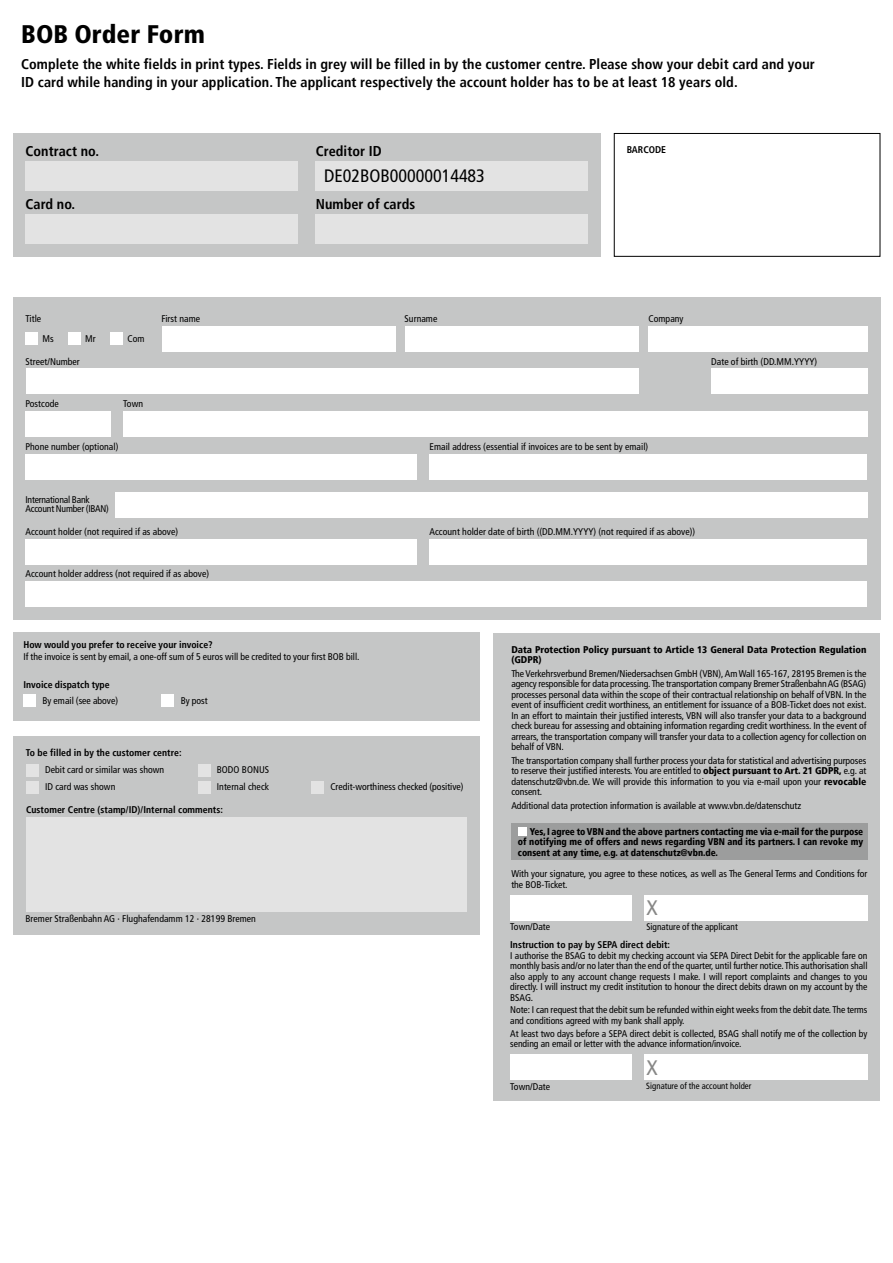
<style>
.page{position:relative;width:893px;height:1263px;background:#fff}
.page>*{position:absolute;margin:0;border:0;box-sizing:border-box;transform-origin:0 0}
.t1{font:900 condensed 25.5px "Frutiger LTCE";letter-spacing:.005em;color:#000}
.t2{font:condensed 21px "Frutiger";color:#878786}
.t3{font:condensed 18px "Frutiger";color:#000}
.t4{font:700 condensed 14.25px/18px "Frutiger";letter-spacing:.005em;color:#000}
.t5{font:condensed 9.75px/10.5px "Frutiger";letter-spacing:-.005em;color:#000}
.t6{font:900 condensed 9.75px/10.5px "Frutiger";letter-spacing:-.005em;color:#000;text-align:justify;scale:.95 1}
.t7{font:700 condensed 9.75px "Frutiger";color:#000}
.t8{font:900 condensed 9.75px/10.5px "Frutiger";letter-spacing:-.005em;color:#000}
.t9{font:condensed 9.45px "Frutiger";letter-spacing:.005em;color:#000}
.t10{font:condensed 9px "Frutiger";letter-spacing:.005em;color:#000}
.s1{font-weight:900}
</style>
<div class="page">
<div style="left:13px;top:298px;width:867px;height:322px;background:#c5c6c6"></div>
<div style="left:13px;top:133px;width:588px;height:124px;background:#c5c6c6"></div>
<div style="left:26px;top:161px;width:272px;height:30px;background:#e3e3e3"></div>
<div style="left:26px;top:214px;width:272px;height:30px;background:#e3e3e3"></div>
<div style="left:316px;top:161px;width:272px;height:30px;background:#e3e3e3"></div>
<div style="left:316px;top:214px;width:272px;height:30px;background:#e3e3e3"></div>
<div style="left:26px;top:411px;width:85px;height:26px;background:#fff"></div>
<div style="left:26px;top:454px;width:391px;height:25px;background:#fff"></div>
<div style="left:26px;top:581px;width:841px;height:26px;background:#fff"></div>
<div style="left:26px;top:539px;width:391px;height:25px;background:#fff"></div>
<div style="left:429px;top:454px;width:438px;height:25px;background:#fff"></div>
<div style="left:123px;top:411px;width:744px;height:26px;background:#fff"></div>
<div style="left:429px;top:539px;width:438px;height:25px;background:#fff"></div>
<div style="left:26px;top:333px;width:12px;height:12px;background:#fff"></div>
<div style="left:111px;top:333px;width:12px;height:12px;background:#fff"></div>
<div style="left:68px;top:333px;width:13px;height:12px;background:#fff"></div>
<div style="left:13px;top:736px;width:467px;height:199px;background:#c5c6c6"></div>
<div style="left:26px;top:781px;width:13px;height:13px;background:#e3e3e3"></div>
<div style="left:198px;top:764px;width:12px;height:13px;background:#e3e3e3"></div>
<div style="left:198px;top:781px;width:12px;height:13px;background:#e3e3e3"></div>
<div style="left:26px;top:764px;width:13px;height:13px;background:#e3e3e3"></div>
<div style="left:26px;top:817px;width:440px;height:95px;background:#e3e3e3"></div>
<div style="left:614px;top:133px;width:266px;height:124px;border:1px solid #000"></div>
<div style="left:13px;top:633px;width:466px;height:88px;background:#c5c6c6"></div>
<div style="left:23px;top:694px;width:13px;height:13px;background:#fff"></div>
<div style="left:162px;top:694px;width:12px;height:13px;background:#fff"></div>
<div style="left:115px;top:492px;width:752px;height:25px;background:#fff"></div>
<div style="left:493px;top:633px;width:387px;height:467px;background:#c5c6c6"></div>
<div style="left:511px;top:823px;width:356px;height:37px;background:#9c9d9d"></div>
<div style="left:518px;top:827px;width:8px;height:9px;background:#fff"></div>
<div style="left:510px;top:895px;width:121px;height:26px;background:#fff"></div>
<div style="left:644px;top:895px;width:223px;height:26px;background:#fff"></div>
<div style="left:510px;top:1055px;width:121px;height:25px;background:#fff"></div>
<div style="left:644px;top:1055px;width:223px;height:25px;background:#fff"></div>
<div style="left:162px;top:326px;width:233px;height:26px;background:#fff"></div>
<div style="left:405px;top:326px;width:233px;height:26px;background:#fff"></div>
<div style="left:26px;top:369px;width:612px;height:25px;background:#fff"></div>
<div style="left:648px;top:326px;width:219px;height:26px;background:#fff"></div>
<div style="left:711px;top:369px;width:156px;height:25px;background:#fff"></div>
<div style="left:311px;top:781px;width:13px;height:13px;background:#e3e3e3"></div>
<h1 class="t1" style="left:21px;top:18px;width:185px">BOB Order Form</h1>
<p class="t4" style="left:21px;top:55px;width:795px">Complete the white fields in print types. Fields in grey will be filled in by the customer centre. Please show your debit card and your<br>ID card while handing in your application. The applicant respectively the account holder has to be at least 18 years old.</p>
<h3 class="t4" style="left:26px;top:142px;width:75px">Contract no.</h3>
<h3 class="t4" style="left:26px;top:195px;width:51px">Card no.</h3>
<h3 class="t4" style="left:316px;top:142px;width:68px">Creditor ID</h3>
<h3 class="t3" style="left:324px;top:165px;width:162px">DE02BOB00000014483</h3>
<h3 class="t4" style="left:316px;top:195px;width:101px">Number of cards</h3>
<p class="t7" style="left:627px;top:144px;width:41px">BARCODE</p>
<p class="t5" style="left:26px;top:313px;width:17px">Title</p>
<p class="t5" style="left:43px;top:333px;width:13px">Ms</p>
<p class="t5" style="left:85px;top:333px;width:12px">Mr</p>
<p class="t5" style="left:128px;top:333px;width:19px">Com</p>
<p class="t5" style="left:26px;top:356px;width:56px">Street/Number</p>
<p class="t5" style="left:26px;top:398px;width:35px">Postcode</p>
<p class="t5" style="left:26px;top:441px;width:94px">Phone number (optional)</p>
<p class="t5" style="left:123px;top:398px;width:21px">Town</p>
<p class="t5" style="left:162px;top:313px;width:40px">First name</p>
<p class="t5" style="left:405px;top:313px;width:34px">Surname</p>
<p class="t5" style="left:648px;top:313px;width:37px">Company</p>
<p class="t5" style="left:429px;top:441px;width:220px">Email address (essential if invoices are to be sent by email)</p>
<p class="t5" style="left:711px;top:356px;width:108px">Date of birth (DD.MM.YYYY)</p>
<p class="t5" style="left:26px;top:494px;width:85px;line-height:9.8px">International Bank<br>Account Number (IBAN)</p>
<p class="t5" style="left:26px;top:526px;width:154px">Account holder (not required if as above)</p>
<p class="t5" style="left:26px;top:569px;width:185px">Account holder address (not required if as above)</p>
<p class="t5" style="left:429px;top:526px;width:267px">Account holder date of birth ((DD.MM.YYYY) (not required if as above))</p>
<p class="t7" style="left:23px;top:639px;width:191px">How would you prefer to receive your invoice?</p>
<p class="t5" style="left:23px;top:651px;width:338px">If the invoice is sent by email, a one-off sum of 5 euros will be credited to your first BOB bill.</p>
<p class="t7" style="left:23px;top:679px;width:88px">Invoice dispatch type</p>
<p class="t5" style="left:43px;top:695px;width:77px">By email (see above)</p>
<p class="t5" style="left:181px;top:695px;width:29px">By post</p>
<p class="t7" style="left:26px;top:747px;width:157px">To be filled in by the customer centre:</p>
<p class="t5" style="left:45px;top:765px;width:121px">Debit card or similar was shown</p>
<p class="t5" style="left:45px;top:782px;width:72px">ID card was shown</p>
<p class="t5" style="left:217px;top:761px;width:54px;line-height:17px">BODO BONUS<br>Internal check</p>
<p class="t7" style="left:26px;top:803px;width:198px">Customer Centre (stamp/ID)/Internal comments:</p>
<p class="t5" style="left:26px;top:913px;width:232px">Bremer Straßenbahn AG · Flughafendamm 12 · 28199 Bremen</p>
<p class="t5" style="left:330px;top:782px;width:135px">Credit-worthiness checked (positive)</p>
<p class="t8" style="left:511px;top:644px;width:357px">Data Protection Policy pursuant to Article 13 General Data Protection Regulation (GDPR)</p>
<p class="t5" style="left:511px;top:668px;width:357px;text-align:justify">The Verkehrsverbund Bremen/Niedersachsen GmbH (VBN), Am Wall 165-167, 28195 Bremen is the agency responsible for data processing. The transportation company Bremer Straßenbahn AG (BSAG) processes personal data within the scope of their contractual relationship on behalf of VBN. In the event of insufficient credit worthiness, an entitlement for issuance of a BOB-Ticket does not exist.<br>In an effort to maintain their justified interests, VBN will also transfer your data to a background check bureau for assessing and obtaining information regarding credit worthiness. In the event of arrears, the transportation company will transfer your data to a collection agency for collection on behalf of VBN.</p>
<p class="t5" style="left:511px;top:755px;width:357px;text-align:justify">The transportation company shall further process your data for statistical and advertising purposes to reserve their justified interests. You are entitled to <span class="s1">object pursuant to Art. 21 GDPR,</span> e.g. at datenschutz@vbn.de. We will provide this information to you via e-mail upon your <span class="s1">revocable </span>consent.</p>
<p class="t5" style="left:511px;top:800px;width:291px">Additional data protection information is available at www.vbn.de/datenschutz</p>
<p class="t6" style="left:518px;top:826px;width:365px;text-indent:12px">Yes, I agree to VBN and the above partners contacting me via e-mail for the purpose of notifying me of offers and news regarding VBN and its partners. I can revoke my consent at any time, e.g. at datenschutz@vbn.de.</p>
<p class="t5" style="left:511px;top:869px;width:358px">With your signature, you agree to these notices, as well as The General Terms and Conditions for the BOB-Ticket.</p>
<h2 class="t2" style="left:646px;top:895px;width:13px">X</h2>
<p class="t5" style="left:510px;top:922px;width:41px">Town/Date</p>
<p class="t9" style="left:646px;top:921px;width:93px">Signature of the applicant</p>
<p class="t7" style="left:510px;top:939px;width:161px">Instruction to pay by SEPA direct debit:</p>
<p class="t5" style="left:510px;top:950px;width:359px;text-align:justify">I authorise the BSAG to debit my checking account via SEPA Direct Debit for the applicable fare on monthly basis and/or no later than the end of the quarter, until further notice. This authorisation shall also apply to any account change requests I make. I will report complaints and changes to you directly. I will instruct my credit institution to honour the direct debits drawn on my account by the BSAG.</p>
<p class="t5" style="left:510px;top:1005px;width:359px">Note: I can request that the debit sum be refunded within eight weeks from the debit date. The terms and conditions agreed with my bank shall apply.</p>
<p class="t5" style="left:510px;top:1028px;width:359px">At least two days before a SEPA direct debit is collected, BSAG shall notify me of the collection by sending an email or letter with the advance information/invoice.</p>
<h2 class="t2" style="left:646px;top:1055px;width:13px">X</h2>
<p class="t5" style="left:510px;top:1081px;width:41px">Town/Date</p>
<p class="t10" style="left:646px;top:1081px;width:107px">Signature of the account holder</p>
</div>
